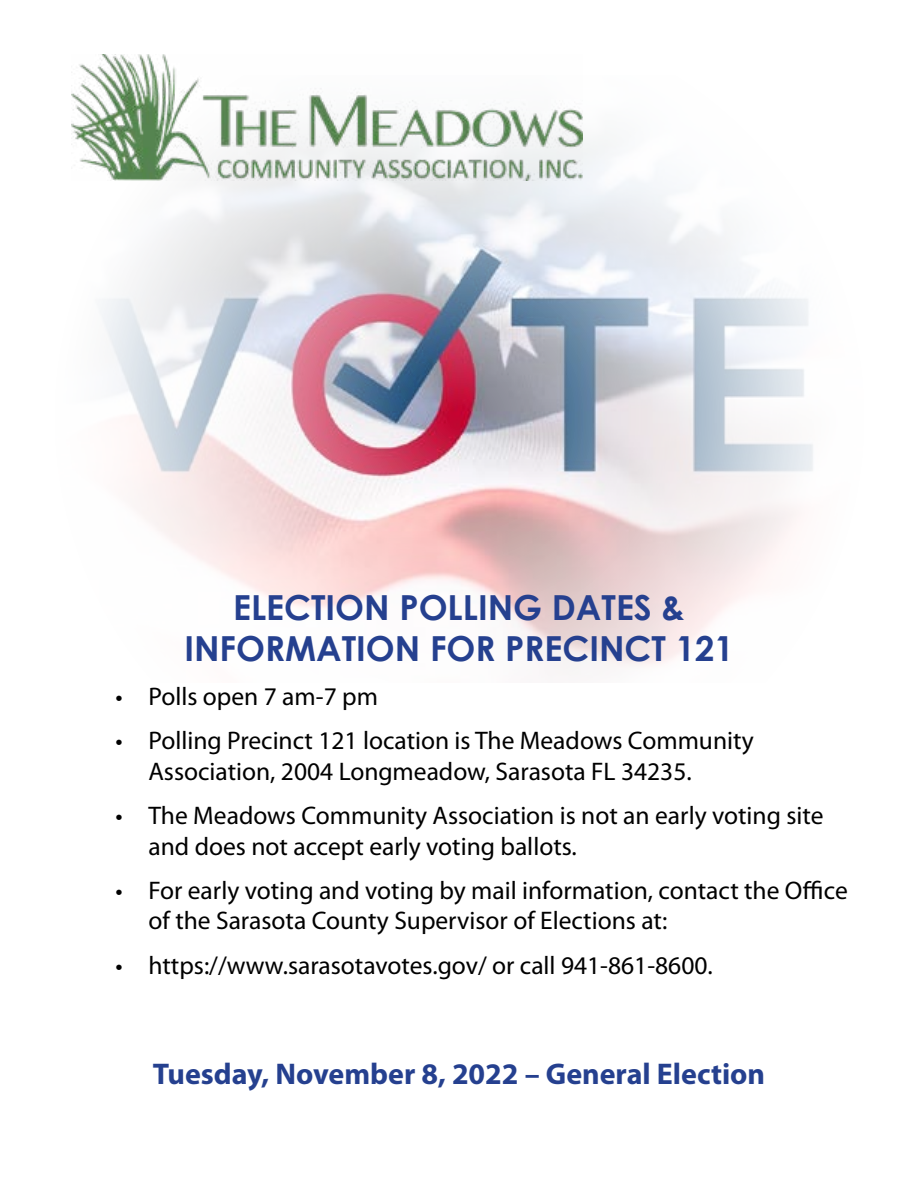
<style>
.page{position:relative;width:918px;height:1188px;background:#fff}
.page>*{position:absolute;margin:0;border:0;box-sizing:border-box;transform-origin:0 0}
.t1{font:700 34.5px/41.4px "Century Gothic";color:#25408f;text-align:center}
.t2{font:700 30px "Myriad Pro";color:#25408f}
.t3{font:25.5px/30.6px "Myriad Pro";color:#000}
</style>
<div class="page">
<img style="left:71px;top:93px;width:742px;height:578px">
<img style="left:72px;top:54px;width:511px;height:127px">
<h1 class="t1" style="left:184px;top:585px;width:551px">ELECTION POLLING DATES &amp;<br>INFORMATION FOR PRECINCT 121</h1>
<p class="t3" style="left:116px;top:682px;width:264px">• Polls open 7 am-7 pm</p>
<p class="t3" style="left:148px;top:726px;width:607px;text-indent:-33px">• Polling Precinct 121 location is The Meadows Community<br>Association, 2004 Longmeadow, Sarasota FL 34235.</p>
<p class="t3" style="left:148px;top:801px;width:676px;text-indent:-33px">• The Meadows Community Association is not an early voting site and does not accept early voting ballots.</p>
<p class="t3" style="left:148px;top:875px;width:701px;text-indent:-33px">• For early voting and voting by mail information, contact the Office of the Sarasota County Supervisor of Elections at:</p>
<p class="t3" style="left:116px;top:950px;width:599px">• https://www.sarasotavotes.gov/ or call 941-861-8600.</p>
<p class="t2" style="left:153px;top:1057px;width:614px">Tuesday, November 8, 2022 – General Election</p>
</div>
